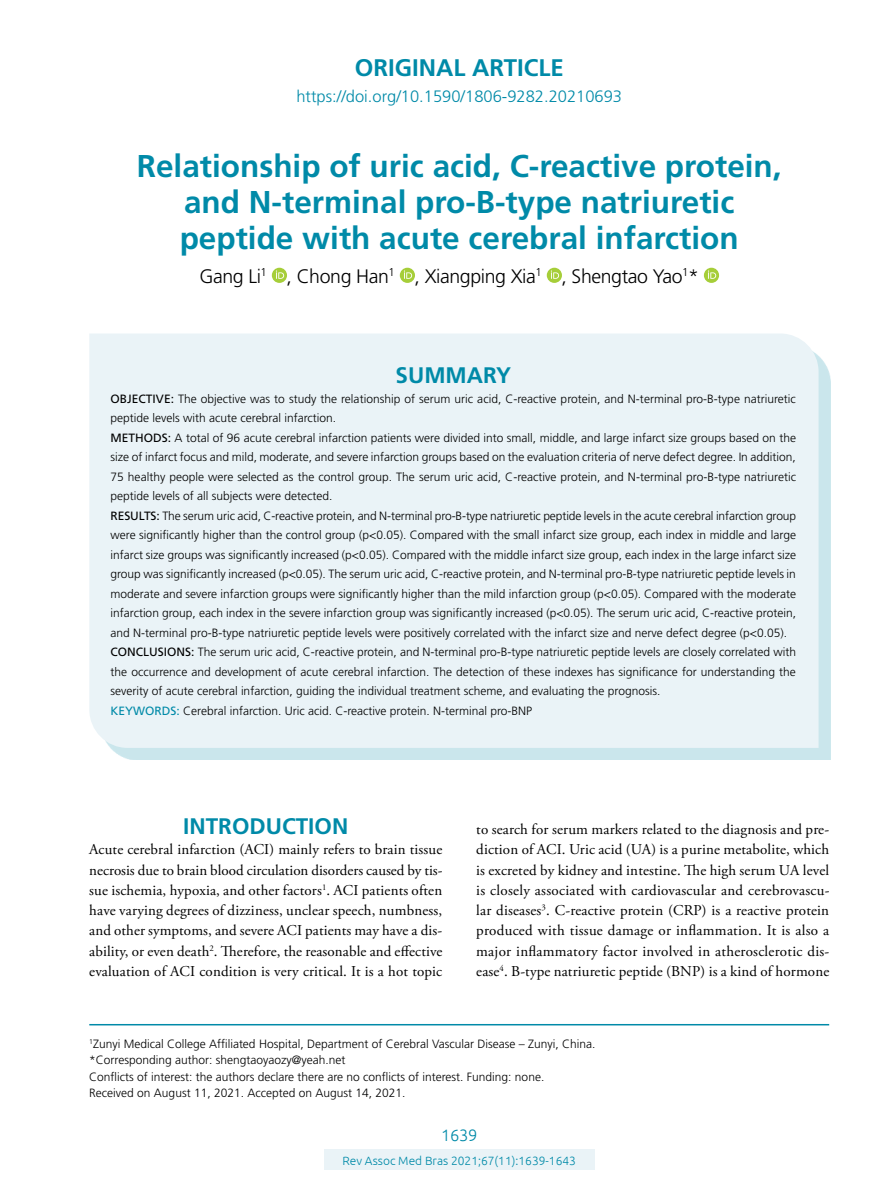
<style>
.page{position:relative;width:893px;height:1191px;background:#fff}
.page>*{position:absolute;margin:0;border:0;box-sizing:border-box;transform-origin:0 0}
.t1{font:700 31.5px/36px "Frutiger LT Std";color:#008aa8;text-align:center}
.t2{font:700 24px "Frutiger LT Std";color:#008aa8}
.t3{font:700 22.5px "Frutiger LT Std";color:#008aa8}
.t4{font:300 19.5px "Frutiger LT Std";letter-spacing:-.02em;color:#000}
.t5{font:300 16.5px "Frutiger LT Std";color:#008aa8}
.t6{font:300 16.5px "Ubuntu";color:#008aa8}
.t7{font:15px/20.2px "Adobe Garamond Pro";letter-spacing:.01em;color:#000;text-align:justify}
.t8{font:300 12px/19.5px "Frutiger LT Std";color:#000}
.t9{font:300 12px "Ubuntu";color:#008aa8}
.s1{font-weight:400}
.s2{font-weight:400;color:#008aa8}
</style>
<div class="page">
<div style="left:324px;top:1149px;width:270px;height:21px;background:#eaf3f7"></div>
<div style="left:101px;top:345px;width:730px;height:415px;background:#cae6ec"></div>
<div style="left:89px;top:333px;width:730px;height:415px;background:#eaf3f7"></div>
<div style="left:272px;top:268px;width:15px;height:15px;background:#a6ce39;border-radius:50%"></div>
<svg style="left:276px;top:270px;width:8px;height:9px"></svg>
<div style="left:400px;top:268px;width:15px;height:15px;background:#a6ce39;border-radius:50%"></div>
<svg style="left:404px;top:270px;width:8px;height:9px"></svg>
<div style="left:547px;top:268px;width:15px;height:15px;background:#a6ce39;border-radius:50%"></div>
<svg style="left:551px;top:270px;width:8px;height:9px"></svg>
<div style="left:704px;top:268px;width:15px;height:15px;background:#a6ce39;border-radius:50%"></div>
<svg style="left:708px;top:270px;width:8px;height:9px"></svg>
<hr style="left:89px;top:1024px;width:740px;height:1px;background:#008aa8">
<h2 class="t2" style="left:355px;top:54px;width:210px">ORIGINAL ARTICLE</h2>
<h3 class="t5" style="left:296px;top:87px;width:327px">https://doi.org/10.1590/1806-9282.20210693</h3>
<h1 class="t1" style="left:137px;top:148px;width:646px">Relationship of uric acid, C-reactive protein, and N-terminal pro-B-type natriuretic peptide with acute cerebral infarction</h1>
<h3 class="t4" style="left:199px;top:265px;width:501px">Gang Li<sup>1</sup> , Chong Han<sup>1</sup> , Xiangping Xia<sup>1</sup> , Shengtao Yao<sup>1</sup>*</h3>
<h3 class="t3" style="left:396px;top:362px;width:117px">SUMMARY</h3>
<p class="t8" style="left:111px;top:389px;width:687px"><span class="s1">OBJECTIVE:</span> The objective was to study the relationship of serum uric acid, C-reactive protein, and N-terminal pro-B-type natriuretic peptide levels with acute cerebral infarction.<br><span class="s1">METHODS:</span> A total of 96 acute cerebral infarction patients were divided into small, middle, and large infarct size groups based on the size of infarct focus and mild, moderate, and severe infarction groups based on the evaluation criteria of nerve defect degree. In addition, 75 healthy people were selected as the control group. The serum uric acid, C-reactive protein, and N-terminal pro-B-type natriuretic peptide levels of all subjects were detected.<br><span class="s1">RESULTS:</span> The serum uric acid, C-reactive protein, and N-terminal pro-B-type natriuretic peptide levels in the acute cerebral infarction group were significantly higher than the control group (p&lt;0.05). Compared with the small infarct size group, each index in middle and large infarct size groups was significantly increased (p&lt;0.05). Compared with the middle infarct size group, each index in the large infarct size group was significantly increased (p&lt;0.05). The serum uric acid, C-reactive protein, and N-terminal pro-B-type natriuretic peptide levels in moderate and severe infarction groups were significantly higher than the mild infarction group (p&lt;0.05). Compared with the moderate infarction group, each index in the severe infarction group was significantly increased (p&lt;0.05). The serum uric acid, C-reactive protein, and N-terminal pro-B-type natriuretic peptide levels were positively correlated with the infarct size and nerve defect degree (p&lt;0.05).<br><span class="s1">CONCLUSIONS:</span> The serum uric acid, C-reactive protein, and N-terminal pro-B-type natriuretic peptide levels are closely correlated with the occurrence and development of acute cerebral infarction. The detection of these indexes has significance for understanding the severity of acute cerebral infarction, guiding the individual treatment scheme, and evaluating the prognosis.<br><span class="s2">KEYWORDS:</span> Cerebral infarction. Uric acid. C-reactive protein. N-terminal pro-BNP</p>
<h3 class="t3" style="left:183px;top:813px;width:167px">INTRODUCTION</h3>
<p class="t7" style="left:89px;top:840px;width:355px">Acute cerebral infarction (ACI) mainly refers to brain tissue necrosis due to brain blood circulation disorders caused by tis&shy;sue ischemia, hypoxia, and other factors<sup>1</sup>. ACI patients often have varying degrees of dizziness, unclear speech, numbness, and other symptoms, and severe ACI patients may have a dis&shy;ability, or even death<sup>2</sup>. Therefore, the reasonable and effective evaluation of ACI condition is very critical. It is a hot topic</p>
<p class="t7" style="left:476px;top:819px;width:355px">to search for serum markers related to the diagnosis and pre&shy;diction of ACI. Uric acid (UA) is a purine metabolite, which is excreted by kidney and intestine. The high serum UA level is closely associated with cardiovascular and cerebrovascu&shy;lar diseases<sup>3</sup>. C-reactive protein (CRP) is a reactive protein produced with tissue damage or inflammation. It is also a major inflammatory factor involved in atherosclerotic dis&shy;ease<sup>4</sup>. B-type natriuretic peptide (BNP) is a kind of hormone</p>
<p class="t8" style="left:89px;top:1035px;width:508px;line-height:16.5px"><sup>1</sup>Zunyi Medical College Affiliated Hospital, Department of Cerebral Vascular Disease – Zunyi, China. *Corresponding author: shengtaoyaozy@yeah.net<br>Conflicts of interest: the authors declare there are no conflicts of interest. Funding: none.<br>Received on August 11, 2021. Accepted on August 14, 2021.</p>
<h3 class="t6" style="left:441px;top:1125px;width:38px">1639</h3>
<p class="t9" style="left:342px;top:1153px;width:235px">Rev Assoc Med Bras 2021;67(11):1639-1643</p>
</div>
